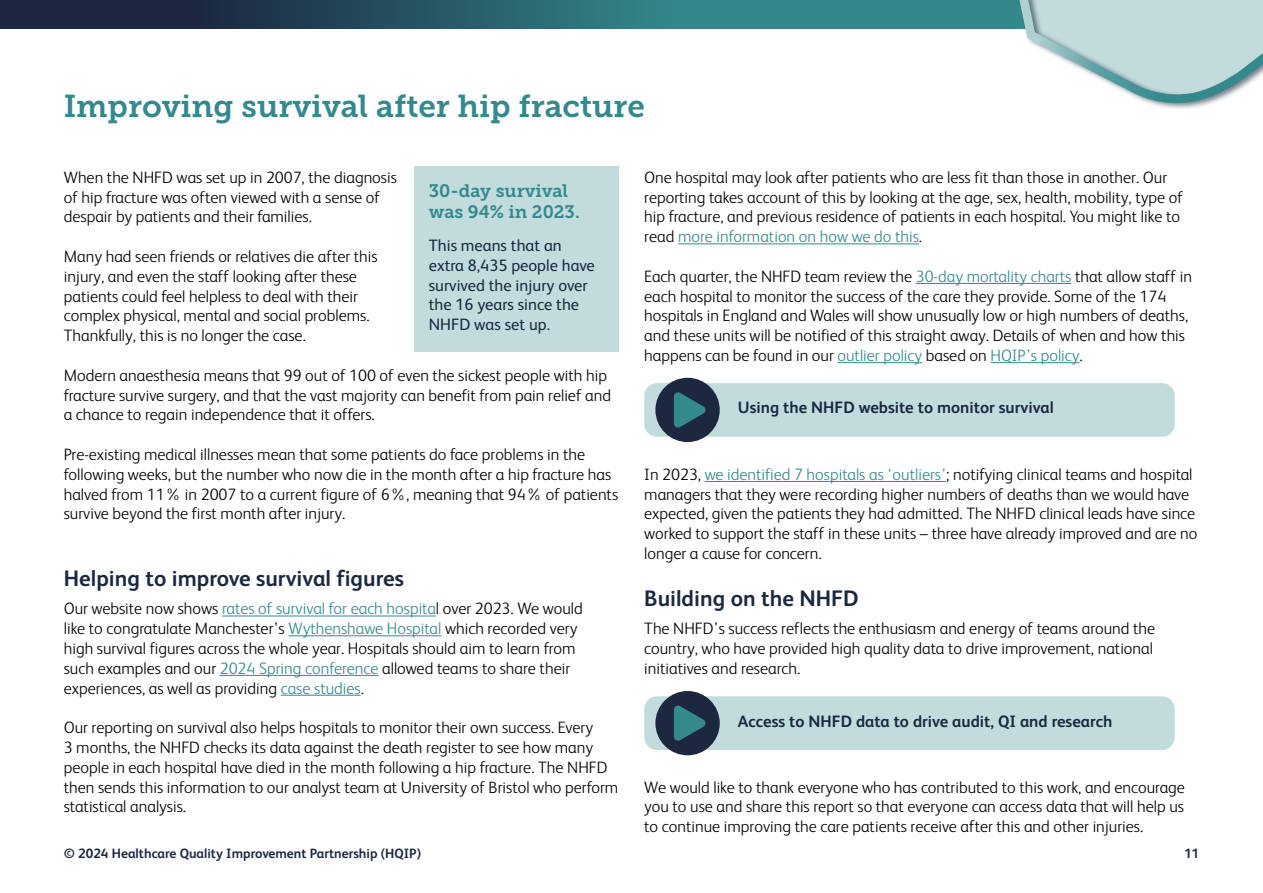
<style>
.page{position:relative;width:1263px;height:893px;background:#fff}
.page>*{position:absolute;margin:0;border:0;box-sizing:border-box;transform-origin:0 0}
.t1{font:31.5px "Museo Slab 700";color:#34898c}
.t2{font:700 22.5px "FS Albert";color:#1b2840}
.t3{font:18px/21.6px "Museo Slab 700";color:#34898c}
.t4{font:300 16.5px/19.8px "FS Albert";color:#000}
.t5{font:16.5px/19.8px "FS Albert";color:#1b2840}
.t6{font:700 16.5px "FS Albert";color:#1b2840}
.t7{font:700 13.5px "FS Albert";color:#1b2840}
.s1{color:#34898c}
</style>
<div class="page">
<svg style="left:0;top:0;width:999px;height:28px"></svg>
<svg style="left:999px;top:0;width:264px;height:109px"></svg>
<hr style="left:222px;top:616px;width:214px;height:1px;background:#34898c">
<hr style="left:288px;top:635px;width:153px;height:1px;background:#34898c">
<hr style="left:220px;top:675px;width:158px;height:1px;background:#34898c">
<hr style="left:281px;top:695px;width:80px;height:1px;background:#34898c">
<hr style="left:678px;top:243px;width:241px;height:1px;background:#34898c">
<hr style="left:916px;top:283px;width:155px;height:1px;background:#34898c">
<hr style="left:837px;top:362px;width:85px;height:1px;background:#34898c">
<hr style="left:990px;top:362px;width:89px;height:1px;background:#34898c">
<hr style="left:705px;top:481px;width:241px;height:1px;background:#34898c">
<div style="left:415px;top:166px;width:204px;height:185px;background:#c2dcdd"></div>
<div style="left:644px;top:383px;width:531px;height:54px;background:#c2dcdd;border-radius:13px"></div>
<div style="left:655px;top:378px;width:65px;height:64px;background:#1b2840;border-radius:50%"></div>
<svg style="left:674px;top:392px;width:32px;height:36px"></svg>
<div style="left:644px;top:696px;width:531px;height:54px;background:#c2dcdd;border-radius:13px"></div>
<div style="left:655px;top:691px;width:65px;height:64px;background:#1b2840;border-radius:50%"></div>
<svg style="left:674px;top:705px;width:32px;height:36px"></svg>
<h1 class="t1" style="left:64px;top:88px;width:583px">Improving survival after hip fracture</h1>
<p class="t4" style="left:64px;top:167px;width:335px">When the NHFD was set up in 2007, the diagnosis of hip fracture was often viewed with a sense of despair by patients and their families.</p>
<p class="t4" style="left:64px;top:246px;width:315px">Many had seen friends or relatives die after this injury, and even the staff looking after these patients could feel helpless to deal with their complex physical, mental and social problems.<br>Thankfully, this is no longer the case.</p>
<p class="t4" style="left:64px;top:365px;width:549px">Modern anaesthesia means that 99 out of 100 of even the sickest people with hip fracture survive surgery, and that the vast majority can benefit from pain relief and a chance to regain independence that it offers.</p>
<p class="t4" style="left:64px;top:444px;width:556px">Pre-existing medical illnesses mean that some patients do face problems in the following weeks, but the number who now die in the month after a hip fracture has halved from 11% in 2007 to a current figure of 6%, meaning that 94% of patients survive beyond the first month after injury.</p>
<p class="t3" style="left:429px;top:180px;width:153px">30-day survival was 94% in 2023.</p>
<p class="t5" style="left:429px;top:235px;width:168px">This means that an extra 8,435 people have survived the injury over the 16 years since the<br>NHFD was set up.</p>
<h2 class="t2" style="left:64px;top:565px;width:342px">Helping to improve survival figures</h2>
<p class="t4" style="left:64px;top:599px;width:521px">Our website now shows <span class="s1">rates of survival for each hospita</span>l over 2023. We would like to congratulate Manchester’s <span class="s1">Wythenshawe Hospital</span> which recorded very high survival figures across the whole year. Hospitals should aim to learn from such examples and our <span class="s1">2024 Spring conference</span> allowed teams to share their experiences, as well as providing <span class="s1">case studies</span>.</p>
<p class="t4" style="left:64px;top:717px;width:556px">Our reporting on survival also helps hospitals to monitor their own success. Every<br>3 months, the NHFD checks its data against the death register to see how many people in each hospital have died in the month following a hip fracture. The NHFD then sends this information to our analyst team at University of Bristol who perform statistical analysis.</p>
<p class="t4" style="left:644px;top:167px;width:540px">One hospital may look after patients who are less fit than those in another. Our reporting takes account of this by looking at the age, sex, health, mobility, type of hip fracture, and previous residence of patients in each hospital. You might like to read <span class="s1">more information on how we do this</span>.</p>
<p class="t4" style="left:644px;top:266px;width:549px">Each quarter, the NHFD team review the <span class="s1">30-day mortality charts</span> that allow staff in each hospital to monitor the success of the care they provide. Some of the 174 hospitals in England and Wales will show unusually low or high numbers of deaths, and these units will be notified of this straight away. Details of when and how this happens can be found in our <span class="s1">outlier policy</span> based on <span class="s1">HQIP’s policy</span>.</p>
<p class="t6" style="left:738px;top:398px;width:317px">Using the NHFD website to monitor survival</p>
<p class="t4" style="left:644px;top:464px;width:555px">In 2023, <span class="s1">we identified 7 hospitals as ‘outliers’</span>; notifying clinical teams and hospital managers that they were recording higher numbers of deaths than we would have expected, given the patients they had admitted. The NHFD clinical leads have since worked to support the staff in these units – three have already improved and are no longer a cause for concern.</p>
<h2 class="t2" style="left:644px;top:585px;width:216px">Building on the NHFD</h2>
<p class="t4" style="left:644px;top:618px;width:512px">The NHFD’s success reflects the enthusiasm and energy of teams around the country, who have provided high quality data to drive improvement, national initiatives and research.</p>
<p class="t6" style="left:738px;top:711px;width:376px">Access to NHFD data to drive audit, QI and research</p>
<p class="t4" style="left:644px;top:777px;width:542px;text-align:justify">We would like to thank everyone who has contributed to this work, and encourage you to use and share this report so that everyone can access data that will help us to continue improving the care patients receive after this and other injuries.</p>
<p class="t7" style="left:64px;top:845px;width:359px">© 2024 Healthcare Quality Improvement Partnership (HQIP)</p>
<p class="t7" style="left:1184px;top:845px;width:17px">11</p>
</div>
